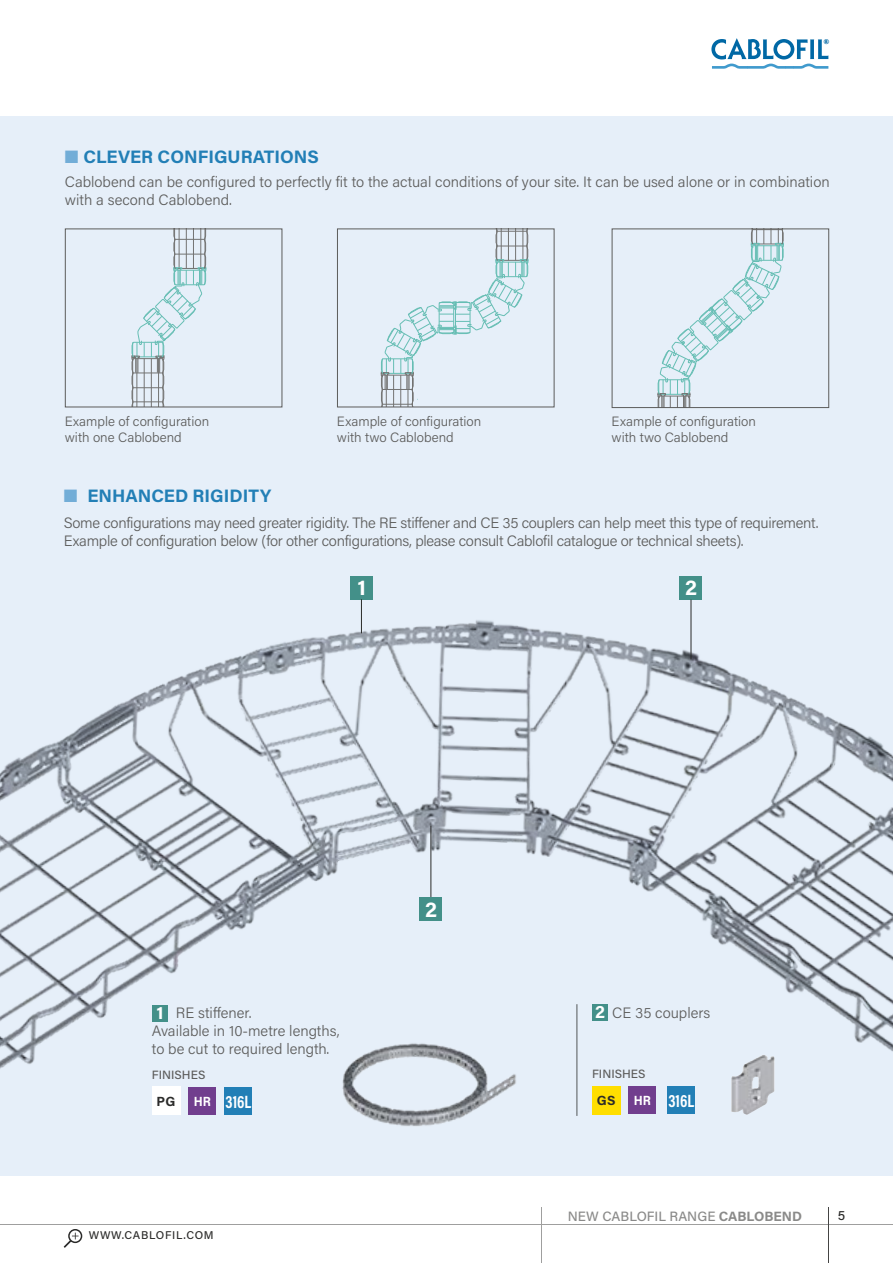
<style>
.page{position:relative;width:893px;height:1263px;background:#fff}
.page>*{position:absolute;margin:0;border:0;box-sizing:border-box;transform-origin:0 0}
.t1{font:700 21.6px "Acumin Pro";color:#fff}
.t2{font:700 18px "Acumin Pro";color:#227fb6}
.t3{font:700 18px "Acumin Pro Cond";color:#fff;scale:.91 1}
.t4{font:300 15px/18px "Acumin Pro";letter-spacing:-.01em;color:#5c5c5b}
.t5{font:300 13.5px/16.5px "Acumin Pro";color:#5c5c5b}
.t6{font:500 13.5px "Acumin Pro";color:#8a8a89}
.t7{font:500 13.5px "Acumin Pro";color:#2b2b2a}
.t8{font:700 13.2px "Acumin Pro";color:#2b2b2a}
.t9{font:500 12px "Acumin Pro";letter-spacing:.005em;color:#5c5c5b}
.t10{font:500 11.25px "Acumin Pro";letter-spacing:.06em;color:#2b2b2a}
.t11{font:700 6.3px "Futura";color:#0068a5}
.s1{color:#72add7}
.s2{font-weight:700;font-size:18px;color:#fff}
.s3{font-family:"Acumin Pro";font-size:13.2px}
.s4{font-weight:700}
</style>
<div class="page">
<div style="left:0;top:116px;width:893px;height:1060px;background:#e6eff9"></div>
<img style="left:0;top:599px;width:893px;height:517px">
<div style="left:679px;top:576px;width:23px;height:23px;background:#439089"></div>
<hr style="left:690px;top:600px;width:1px;height:59px;background:#2b2b2a">
<div style="left:350px;top:576px;width:23px;height:23px;background:#439089"></div>
<hr style="left:361px;top:599px;width:1px;height:34px;background:#2b2b2a">
<hr style="left:430px;top:826px;width:1px;height:82px;background:#2b2b2a">
<div style="left:419px;top:898px;width:23px;height:23px;background:#439089"></div>
<svg style="left:131px;top:230px;width:76px;height:175px"></svg>
<svg style="left:380px;top:230px;width:149px;height:175px"></svg>
<svg style="left:657px;top:230px;width:127px;height:176px"></svg>
<div style="left:612px;top:228px;width:217px;height:180px;border:1px solid #5c5c5b"></div>
<hr style="left:576px;top:1004px;width:1px;height:112px;background:#5c5c5b">
<div style="left:152px;top:1005px;width:16px;height:16px;background:#439089"></div>
<img style="left:340px;top:1040px;width:177px;height:86px">
<div style="left:152px;top:1087px;width:28px;height:28px;background:#fff"></div>
<div style="left:189px;top:1087px;width:27px;height:28px;background:#713e8e"></div>
<div style="left:224px;top:1087px;width:28px;height:28px;background:#227fb6"></div>
<div style="left:592px;top:1004px;width:16px;height:16px;background:#439089"></div>
<img style="left:731px;top:1054px;width:43px;height:61px">
<div style="left:592px;top:1086px;width:28px;height:28px;background:#ffde00"></div>
<div style="left:629px;top:1086px;width:27px;height:28px;background:#713e8e"></div>
<div style="left:667px;top:1086px;width:28px;height:28px;background:#227fb6"></div>
<hr style="left:0;top:1224px;width:893px;height:1px;background:#9f9f9e">
<hr style="left:828px;top:1208px;width:1px;height:55px;background:#444443">
<div style="left:68px;top:1229px;width:14px;height:14px;border:2px solid #2b2b2a;border-radius:50%"></div>
<svg style="left:64px;top:1232px;width:15px;height:16px"></svg>
<svg style="left:711px;top:38px;width:118px;height:31px"></svg>
<hr style="left:541px;top:1208px;width:1px;height:55px;background:#9f9f9e">
<p class="t2" style="left:65px;top:144px;width:255px"><span class="s1">■</span> CLEVER CONFIGURATIONS</p>
<p class="t11" style="left:824px;top:37px;width:7px">®</p>
<p class="t4" style="left:65px;top:172px;width:766px">Cablobend can be configured to perfectly fit to the actual conditions of your site. It can be used alone or in combination with a second Cablobend.</p>
<p class="t5" style="left:65px;top:412px;width:146px">Example of configuration with one Cablobend</p>
<p class="t5" style="left:337px;top:412px;width:146px">Example of configuration with two Cablobend</p>
<p class="t5" style="left:612px;top:412px;width:146px">Example of configuration with two Cablobend</p>
<p class="t2" style="left:64px;top:483px;width:209px"><span class="s1">■</span> ENHANCED RIGIDITY</p>
<p class="t4" style="left:64px;top:513px;width:756px">Some configurations may need greater rigidity. The RE stiffener and CE 35 couplers can help meet this type of requirement.<br>Example of configuration below (for other configurations, please consult Cablofil catalogue or technical sheets).</p>
<h1 class="t1" style="left:357px;top:572px;width:10px">1</h1>
<h1 class="t1" style="left:685px;top:572px;width:14px">2</h1>
<p class="t4" style="left:152px;top:1003px;width:189px;text-indent:5px"><span class="s2">1</span> RE stiffener.<br>Available in 10-metre lengths, to be cut to required length.</p>
<p class="t9" style="left:152px;top:1066px;width:55px">FINISHES</p>
<p class="t8" style="left:157px;top:1092px;width:20px">PG</p>
<p class="t3" style="left:194px;top:1089px;width:65px"><span class="s3">HR</span> 316L</p>
<p class="t10" style="left:89px;top:1227px;width:126px">WWW.CABLOFIL.COM</p>
<h1 class="t1" style="left:425px;top:894px;width:14px">2</h1>
<p class="t4" style="left:595px;top:1003px;width:117px"><span class="s2">2</span> CE 35 couplers</p>
<p class="t9" style="left:592px;top:1066px;width:55px">FINISHES</p>
<p class="t8" style="left:597px;top:1091px;width:20px">GS</p>
<p class="t3" style="left:634px;top:1089px;width:68px"><span class="s3">HR</span> 316L</p>
<p class="t6" style="left:568px;top:1206px;width:236px">NEW CABLOFIL RANGE <span class="s4">CABLOBEND</span></p>
<p class="t7" style="left:838px;top:1206px;width:9px">5</p>
</div>
